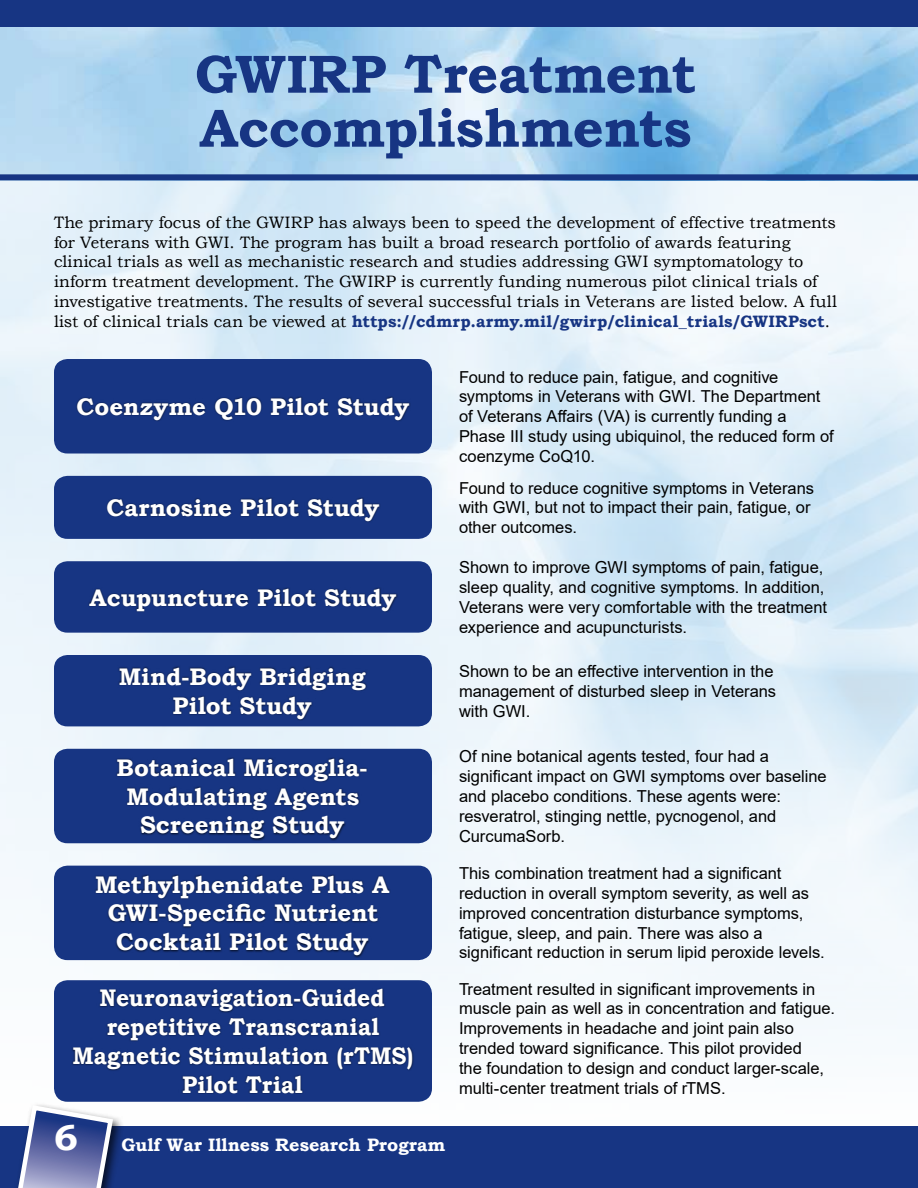
<style>
.page{position:relative;width:918px;height:1188px;background:#fff}
.page>*{position:absolute;margin:0;border:0;box-sizing:border-box;transform-origin:0 0}
.t1{font:700 54px/54px "Bookman Old Style";letter-spacing:-.01em;color:#173583}
.t2{font:700 24px/28.8px "Bookman Old Style";color:#fff;text-align:center}
.t3{font:700 24px/28.8px "Bookman Old Style";color:#fff;text-align:center;scale:.95 1}
.t4{font:700 18px "Bookman Old Style";color:#fff}
.t5{font:16.5px/19.8px "Arial";color:#000}
.t6{font:16.5px/19.8px "Bookman Old Style";letter-spacing:-.005em;color:#000}
.s1{font-weight:700;color:#173583}
.s2{font-size:36px}
</style>
<div class="page">
<img style="left:0;top:180px;width:918px;height:922px">
<div style="left:0;top:1126px;width:918px;height:62px;background:#173583"></div>
<div style="left:7px;top:1101px;width:117px;height:87px;background:#000;opacity:.7"></div>
<svg style="left:8px;top:1103px;width:108px;height:85px"></svg>
<svg style="left:0;top:27px;width:918px;height:153px"></svg>
<div style="left:0;top:0;width:918px;height:27px;background:#173583"></div>
<div style="left:54px;top:359px;width:378px;height:95px;background:#173583;border-radius:14px"></div>
<div style="left:75px;top:396px;width:336px;height:26px;background:#000;opacity:.65"></div>
<div style="left:54px;top:476px;width:378px;height:63px;background:#173583;border-radius:14px"></div>
<div style="left:106px;top:497px;width:275px;height:26px;background:#000;opacity:.65"></div>
<div style="left:54px;top:561px;width:378px;height:72px;background:#173583;border-radius:14px"></div>
<div style="left:88px;top:587px;width:310px;height:26px;background:#000;opacity:.65"></div>
<div style="left:54px;top:655px;width:378px;height:71px;background:#173583;border-radius:14px"></div>
<div style="left:118px;top:666px;width:250px;height:55px;background:#000;opacity:.65"></div>
<div style="left:54px;top:749px;width:378px;height:94px;background:#173583;border-radius:14px"></div>
<div style="left:115px;top:757px;width:253px;height:84px;background:#000;opacity:.65"></div>
<div style="left:54px;top:866px;width:378px;height:94px;background:#173583;border-radius:14px"></div>
<div style="left:94px;top:874px;width:297px;height:84px;background:#000;opacity:.65"></div>
<div style="left:54px;top:980px;width:378px;height:122px;background:#173583;border-radius:14px"></div>
<div style="left:71px;top:988px;width:344px;height:106px;background:#000;opacity:.65"></div>
<h1 class="t1" style="left:195px;top:47px;width:503px">GWIRP Treatment<br>Accomplishments</h1>
<p class="t6" style="left:54px;top:212px;width:785px">The primary focus of the GWIRP has always been to speed the development of effective treatments for Veterans with GWI. The program has built a broad research portfolio of awards featuring clinical trials as well as mechanistic research and studies addressing GWI symptomatology to inform treatment development. The GWIRP is currently funding numerous pilot clinical trials of investigative treatments. The results of several successful trials in Veterans are listed below. A full list of clinical trials can be viewed at <span class="s1">https://cdmrp.army.mil/gwirp/clinical_trials/GWIRPsct</span>.</p>
<h2 class="t2" style="left:77px;top:392px;width:334px">Coenzyme Q10 Pilot Study</h2>
<h2 class="t2" style="left:107px;top:493px;width:274px">Carnosine Pilot Study</h2>
<h2 class="t2" style="left:90px;top:583px;width:308px">Acupuncture Pilot Study</h2>
<p class="t5" style="left:459px;top:367px;width:376px">Found to reduce pain, fatigue, and cognitive symptoms in Veterans with GWI. The Department of Veterans Affairs (VA) is currently funding a Phase III study using ubiquinol, the reduced form of coenzyme CoQ10.</p>
<p class="t5" style="left:459px;top:478px;width:357px">Found to reduce cognitive symptoms in Veterans with GWI, but not to impact their pain, fatigue, or other outcomes.</p>
<p class="t5" style="left:459px;top:557px;width:369px">Shown to improve GWI symptoms of pain, fatigue, sleep quality, and cognitive symptoms. In addition, Veterans were very comfortable with the treatment experience and acupuncturists.</p>
<h2 class="t2" style="left:119px;top:662px;width:248px">Mind-Body Bridging<br>Pilot Study</h2>
<p class="t5" style="left:459px;top:661px;width:319px">Shown to be an effective intervention in the management of disturbed sleep in Veterans with GWI.</p>
<h2 class="t2" style="left:117px;top:753px;width:253px">Botanical Microglia-<br>Modulating Agents<br>Screening Study</h2>
<p class="t5" style="left:459px;top:747px;width:369px">Of nine botanical agents tested, four had a significant impact on GWI symptoms over baseline and placebo conditions. These agents were: resveratrol, stinging nettle, pycnogenol, and CurcumaSorb.</p>
<h2 class="t2" style="left:95px;top:870px;width:296px">Methylphenidate Plus A<br>GWI-Specific Nutrient<br>Cocktail Pilot Study</h2>
<p class="t5" style="left:459px;top:863px;width:367px">This combination treatment had a significant reduction in overall symptom severity, as well as improved concentration disturbance symptoms, fatigue, sleep, and pain. There was also a significant reduction in serum lipid peroxide levels.</p>
<h2 class="t3" style="left:72px;top:984px;width:361px">Neuronavigation-Guided repetitive Transcranial<br>Magnetic Stimulation (rTMS)<br>Pilot Trial</h2>
<p class="t5" style="left:459px;top:979px;width:378px">Treatment resulted in significant improvements in muscle pain as well as in concentration and fatigue.<br>Improvements in headache and joint pain also trended toward significance. This pilot provided<br>the foundation to design and conduct larger-scale, multi-center treatment trials of rTMS.</p>
<p class="t4" style="left:54px;top:1132px;width:393px"><span class="s2">6</span> Gulf War Illness Research Program</p>
</div>
